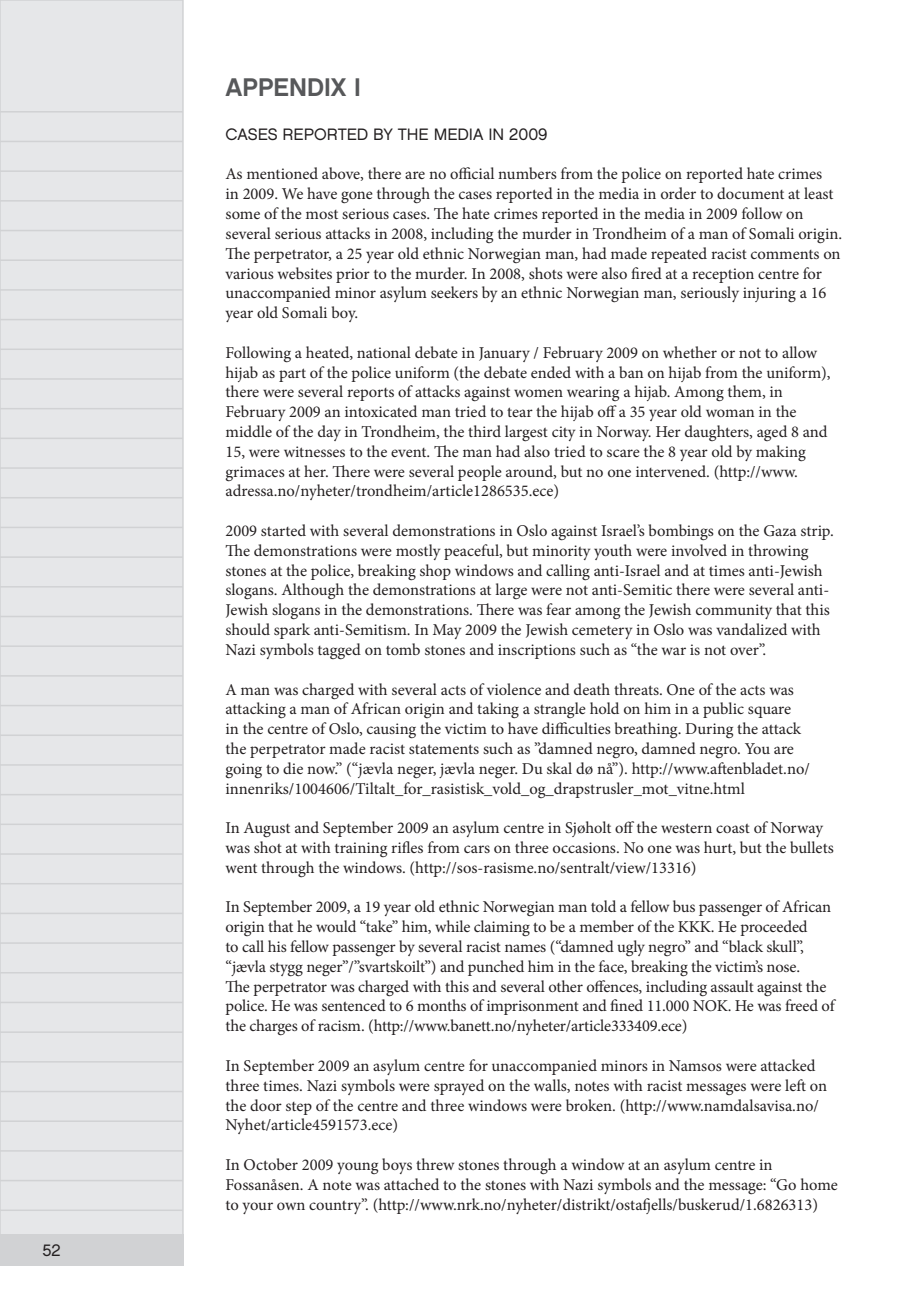
<style>
.page{position:relative;width:919px;height:1289px;background:#fff}
.page>*{position:absolute;margin:0;border:0;box-sizing:border-box;transform-origin:0 0}
.Hovedoverskrift{font:25.5px "Chalet New York Nineteen Sixty";color:#57585a}
.Brødtekst{font:16.5px/19.8px "Minion Pro";letter-spacing:-.005em;color:#231f20}
.Sekundæroverskrift{font:16.5px "Chalet London Nineteen Sixty";color:#231f20}
</style>
<div class="page">
<div style="left:0;top:0;width:183px;height:1251px;background:#e6e7e9"></div>
<hr style="left:0;top:111px;width:183px;height:1px;background:#d1d2d4">
<hr style="left:0;top:141px;width:183px;height:1px;background:#d1d2d4">
<hr style="left:0;top:170px;width:183px;height:2px;background:#d1d2d4">
<hr style="left:0;top:200px;width:183px;height:1px;background:#d1d2d4">
<hr style="left:0;top:230px;width:183px;height:1px;background:#d1d2d4">
<hr style="left:0;top:259px;width:183px;height:2px;background:#d1d2d4">
<hr style="left:0;top:289px;width:183px;height:2px;background:#d1d2d4">
<hr style="left:0;top:319px;width:183px;height:1px;background:#d1d2d4">
<hr style="left:0;top:348px;width:183px;height:2px;background:#d1d2d4">
<hr style="left:0;top:378px;width:183px;height:2px;background:#d1d2d4">
<hr style="left:0;top:408px;width:183px;height:1px;background:#d1d2d4">
<hr style="left:0;top:437px;width:183px;height:2px;background:#d1d2d4">
<hr style="left:0;top:467px;width:183px;height:2px;background:#d1d2d4">
<hr style="left:0;top:497px;width:183px;height:1px;background:#d1d2d4">
<hr style="left:0;top:526px;width:183px;height:2px;background:#d1d2d4">
<hr style="left:0;top:556px;width:183px;height:2px;background:#d1d2d4">
<hr style="left:0;top:586px;width:183px;height:1px;background:#d1d2d4">
<hr style="left:0;top:615px;width:183px;height:2px;background:#d1d2d4">
<hr style="left:0;top:645px;width:183px;height:2px;background:#d1d2d4">
<hr style="left:0;top:675px;width:183px;height:1px;background:#d1d2d4">
<hr style="left:0;top:704px;width:183px;height:2px;background:#d1d2d4">
<hr style="left:0;top:734px;width:183px;height:2px;background:#d1d2d4">
<hr style="left:0;top:764px;width:183px;height:1px;background:#d1d2d4">
<hr style="left:0;top:793px;width:183px;height:2px;background:#d1d2d4">
<hr style="left:0;top:823px;width:183px;height:2px;background:#d1d2d4">
<hr style="left:0;top:853px;width:183px;height:1px;background:#d1d2d4">
<hr style="left:0;top:883px;width:183px;height:1px;background:#d1d2d4">
<hr style="left:0;top:912px;width:183px;height:2px;background:#d1d2d4">
<hr style="left:0;top:942px;width:183px;height:1px;background:#d1d2d4">
<hr style="left:0;top:972px;width:183px;height:1px;background:#d1d2d4">
<hr style="left:0;top:1001px;width:183px;height:2px;background:#d1d2d4">
<hr style="left:0;top:1031px;width:183px;height:1px;background:#d1d2d4">
<hr style="left:0;top:1061px;width:183px;height:1px;background:#d1d2d4">
<hr style="left:0;top:1090px;width:183px;height:2px;background:#d1d2d4">
<hr style="left:0;top:1120px;width:183px;height:1px;background:#d1d2d4">
<hr style="left:0;top:1150px;width:183px;height:1px;background:#d1d2d4">
<hr style="left:0;top:1179px;width:183px;height:2px;background:#d1d2d4">
<hr style="left:0;top:1209px;width:183px;height:1px;background:#d1d2d4">
<div style="left:0;top:0;width:184px;height:1252px;border:2px solid #d1d2d4"></div>
<div style="left:0;top:1233px;width:184px;height:32px;background:#d1d2d4"></div>
<p class="Sekundæroverskrift" style="left:43px;top:1239px;width:20px">52</p>
<p class="Hovedoverskrift" style="left:225px;top:71px;width:137px">APPENDIX I</p>
<p class="Sekundæroverskrift" style="left:225px;top:124px;width:324px">CASES REPORTED BY THE MEDIA IN 2009</p>
<p class="Brødtekst" style="left:225px;top:164px;width:618px">As mentioned above, there are no official numbers from the police on reported hate crimes<br>in 2009. We have gone through the cases reported in the media in order to document at least some of the most serious cases. The hate crimes reported in the media in 2009 follow on several serious attacks in 2008, including the murder in Trondheim of a man of Somali origin.<br>The perpetrator, a 25 year old ethnic Norwegian man, had made repeated racist comments on various websites prior to the murder. In 2008, shots were also fired at a reception centre for unaccompanied minor asylum seekers by an ethnic Norwegian man, seriously injuring a 16 year old Somali boy.</p>
<p class="Brødtekst" style="left:225px;top:342px;width:606px">Following a heated, national debate in January / February 2009 on whether or not to allow hijab as part of the police uniform (the debate ended with a ban on hijab from the uniform), there were several reports of attacks against women wearing a hijab. Among them, in February 2009 an intoxicated man tried to tear the hijab off a 35 year old woman in the middle of the day in Trondheim, the third largest city in Norway. Her daughters, aged 8 and 15, were witnesses to the event. The man had also tried to scare the 8 year old by making grimaces at her. There were several people around, but no one intervened. (http://www. adressa.no/nyheter/trondheim/article1286535.ece)</p>
<p class="Brødtekst" style="left:225px;top:521px;width:609px">2009 started with several demonstrations in Oslo against Israel’s bombings on the Gaza strip.<br>The demonstrations were mostly peaceful, but minority youth were involved in throwing stones at the police, breaking shop windows and calling anti-Israel and at times anti-Jewish slogans. Although the demonstrations at large were not anti-Semitic there were several anti-Jewish slogans in the demonstrations. There was fear among the Jewish community that this should spark anti-Semitism. In May 2009 the Jewish cemetery in Oslo was vandalized with Nazi symbols tagged on tomb stones and inscriptions such as “the war is not over”.</p>
<p class="Brødtekst" style="left:225px;top:679px;width:586px">A man was charged with several acts of violence and death threats. One of the acts was attacking a man of African origin and taking a strangle hold on him in a public square<br>in the centre of Oslo, causing the victim to have difficulties breathing. During the attack the perpetrator made racist statements such as ”damned negro, damned negro. You are going to die now.” (“jævla neger, jævla neger. Du skal dø nå”). http://www.aftenbladet.no/ innenriks/1004606/Tiltalt_for_rasistisk_vold_og_drapstrusler_mot_vitne.html</p>
<p class="Brødtekst" style="left:225px;top:818px;width:609px">In August and September 2009 an asylum centre in Sjøholt off the western coast of Norway was shot at with training rifles from cars on three occasions. No one was hurt, but the bullets went through the windows. (http://sos-rasisme.no/sentralt/view/13316)</p>
<p class="Brødtekst" style="left:225px;top:897px;width:610px">In September 2009, a 19 year old ethnic Norwegian man told a fellow bus passenger of African origin that he would “take” him, while claiming to be a member of the KKK. He proceeded<br>to call his fellow passenger by several racist names (“damned ugly negro” and “black skull”, “jævla stygg neger”/”svartskoilt”) and punched him in the face, breaking the victim’s nose.<br>The perpetrator was charged with this and several other offences, including assault against the police. He was sentenced to 6 months of imprisonment and fined 11.000 NOK. He was freed of the charges of racism. (http://www.banett.no/nyheter/article333409.ece)</p>
<p class="Brødtekst" style="left:225px;top:1055px;width:603px">In September 2009 an asylum centre for unaccompanied minors in Namsos were attacked three times. Nazi symbols were sprayed on the walls, notes with racist messages were left on the door step of the centre and three windows were broken. (http://www.namdalsavisa.no/ Nyhet/article4591573.ece)</p>
<p class="Brødtekst" style="left:225px;top:1154px;width:613px">In October 2009 young boys threw stones through a window at an asylum centre in<br>Fossanåsen. A note was attached to the stones with Nazi symbols and the message: “Go home to your own country”. (http://www.nrk.no/nyheter/distrikt/ostafjells/buskerud/1.6826313)</p>
</div>
